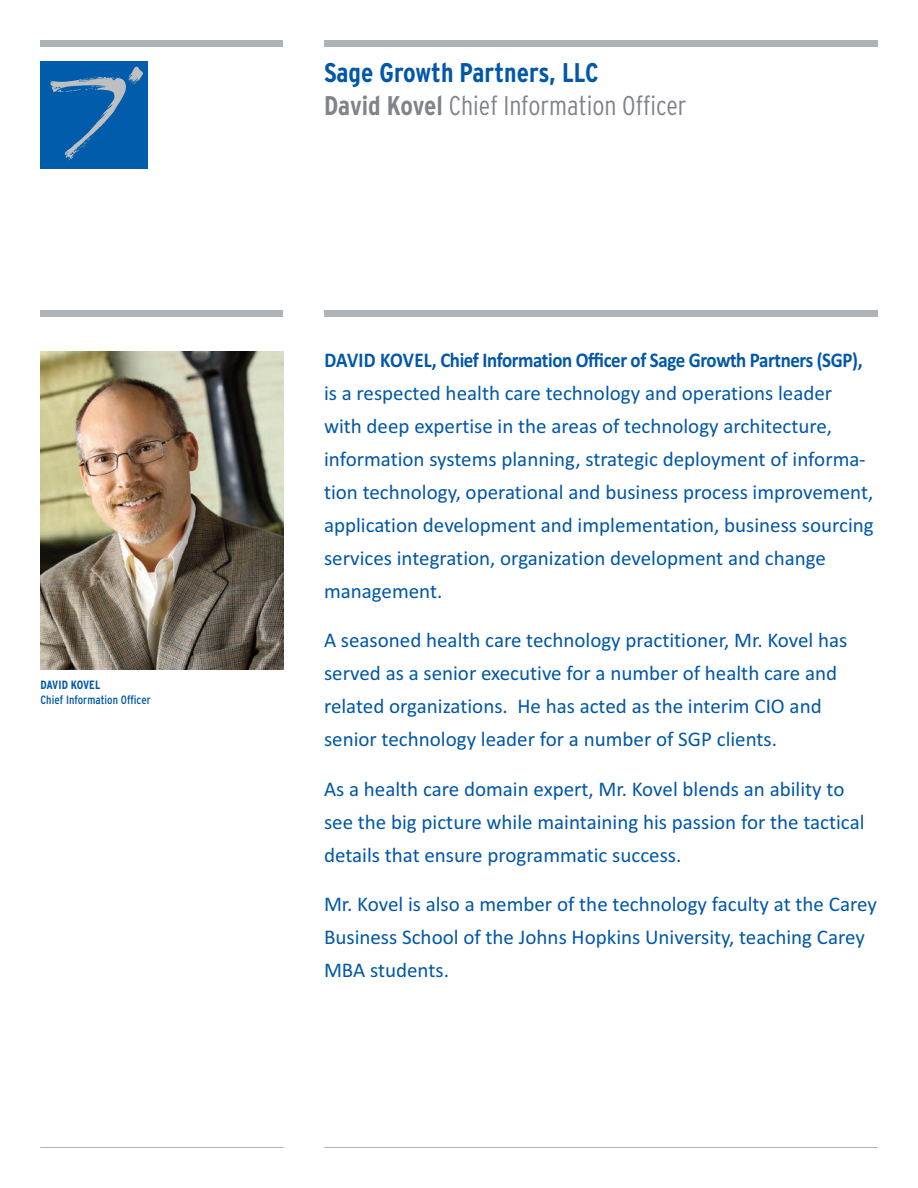
<style>
.page{position:relative;width:918px;height:1188px;background:#fff}
.page>*{position:absolute;margin:0;border:0;box-sizing:border-box;transform-origin:0 0}
.t1{font:300 condensed 27px/33px "Interstate";color:#80838a}
.t2{font:21px/33px "Calibri";color:#0157a8}
.t3{font:700 21px "Calibri";letter-spacing:-.02em;color:#0157a8;scale:.9 1}
.t4{font:condensed 12px "Interstate";letter-spacing:.005em;color:#0157a8}
.t5{font:700 condensed 12px "Interstate";letter-spacing:-.01em;color:#0157a8}
.s1{font-weight:700;color:#0157a8}
.s2{font-weight:700}
</style>
<div class="page">
<div style="left:40px;top:40px;width:244px;height:7px;background:#aeb3b8"></div>
<div style="left:324px;top:40px;width:554px;height:7px;background:#aeb3b8"></div>
<div style="left:40px;top:61px;width:108px;height:108px;background:#015dab"></div>
<svg style="left:50px;top:66px;width:93px;height:95px"></svg>
<div style="left:324px;top:310px;width:554px;height:7px;background:#aeb3b8"></div>
<hr style="left:40px;top:1147px;width:244px;height:1px;background:#aeb3b8">
<hr style="left:324px;top:1147px;width:554px;height:1px;background:#aeb3b8">
<div style="left:40px;top:310px;width:244px;height:7px;background:#aeb3b8"></div>
<img style="left:40px;top:351px;width:244px;height:319px">
<p class="t5" style="left:40px;top:678px;width:61px">DAVID KOVEL</p>
<p class="t4" style="left:40px;top:693px;width:112px">Chief Information Officer</p>
<p class="t1" style="left:324px;top:57px;width:364px"><span class="s1">Sage Growth Partners, LLC<br></span><span class="s2">David Kovel</span> Chief Information Officer</p>
<p class="t3" style="left:324px;top:347px;width:600px">DaviD kovel, Chief information officer of Sage Growth Partners (SGP),</p>
<p class="t2" style="left:324px;top:376px;width:551px">is a respected health care technology and operations leader with deep expertise in the areas of technology architecture, information systems planning, strategic deployment of informa&shy;tion technology, operational and business process improvement, application development and implementation, business sourcing services integration, organization development and change management.</p>
<p class="t2" style="left:324px;top:623px;width:525px">A seasoned health care technology practitioner, Mr. Kovel has served as a senior executive for a number of health care and related organizations. He has acted as the interim CIO and senior technology leader for a number of SGP clients.</p>
<p class="t2" style="left:324px;top:772px;width:542px">As a health care domain expert, Mr. Kovel blends an ability to see the big picture while maintaining his passion for the tactical details that ensure programmatic success.</p>
<p class="t2" style="left:324px;top:887px;width:554px">Mr. Kovel is also a member of the technology faculty at the Carey<br>Business School of the Johns Hopkins University, teaching Carey<br>MBA students.</p>
</div>
